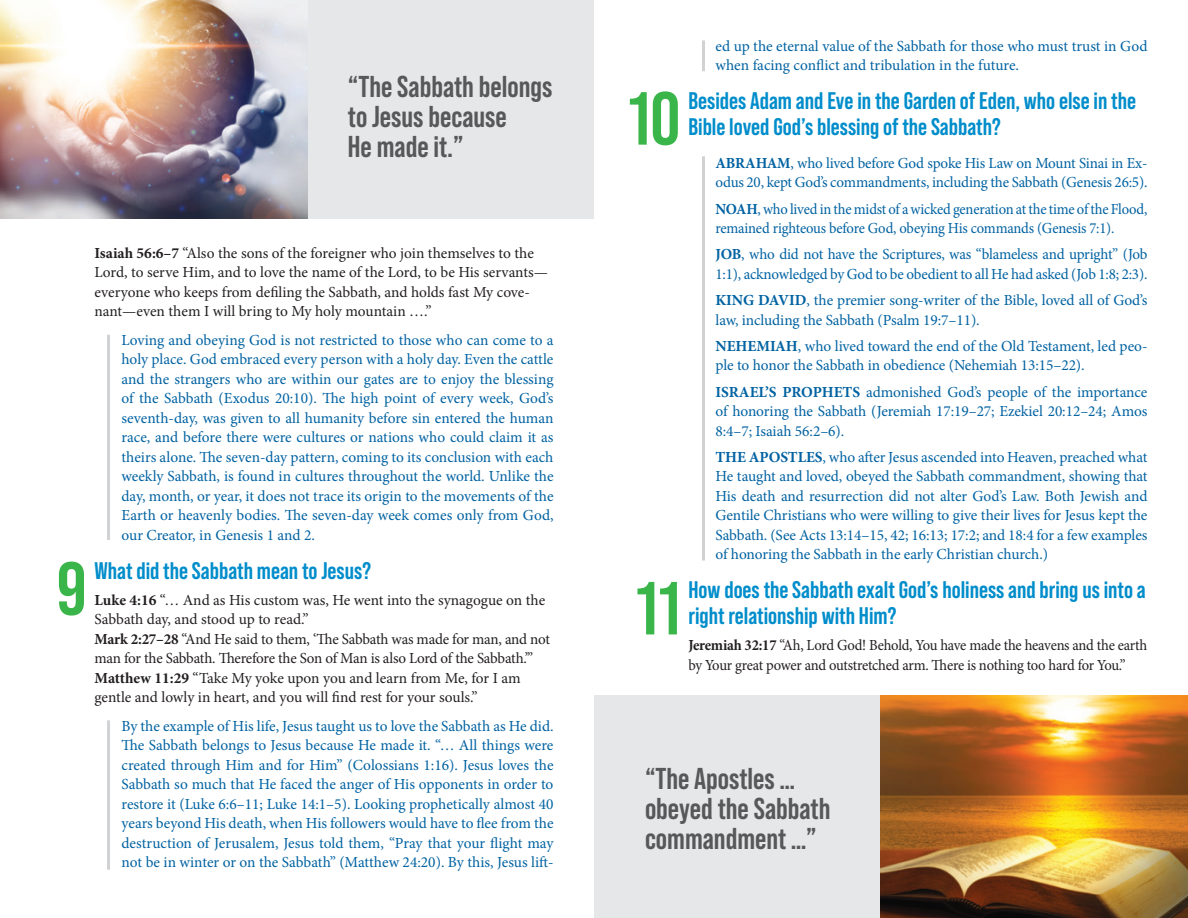
<style>
.page{position:relative;width:1188px;height:918px;background:#fff}
.page>*{position:absolute;margin:0;border:0;box-sizing:border-box;transform-origin:0 0}
.t1{font:700 75px "Bebas Neue Pro";color:#3ab54a}
.Pullquotes{font:700 30.15px/30px "Bebas Neue Pro";color:#57585a}
.Questions{font:700 24px/25.5px "Bebas Neue Pro";color:#008dcb}
.Answer_Indent{font:15.3px/19.5px "Minion Pro";color:#0162a2;text-align:justify}
.Answer_2nd_3rd_par{font:15.3px/19.5px "Minion Pro";letter-spacing:-.01em;color:#0162a2}
.Verses{font:15.3px/19.5px "Minion Pro";letter-spacing:-.01em;color:#231f20}
.Verses-2{font:15.3px/19.5px "Minion Pro";letter-spacing:-.01em;color:#231f20;scale:.95 1}
.Answer_2nd_3rd_par-2{font:15.3px/19.5px "Minion Pro";letter-spacing:-.01em;color:#0162a2;scale:.95 1}
.s1{font-weight:700}
</style>
<div class="page">
<div style="left:0;top:0;width:594px;height:219px;background:#e6e7e9"></div>
<img style="left:0;top:0;width:308px;height:219px">
<hr style="left:702px;top:41px;width:3px;height:30px;background:#d1d2d4">
<hr style="left:107px;top:335px;width:3px;height:205px;background:#d1d2d4">
<hr style="left:107px;top:720px;width:3px;height:150px;background:#d1d2d4">
<hr style="left:702px;top:156px;width:3px;height:405px;background:#d1d2d4">
<div style="left:594px;top:696px;width:594px;height:222px;background:#e6e7e9"></div>
<img style="left:880px;top:696px;width:308px;height:222px">
<p class="Pullquotes" style="left:348px;top:71px;width:206px">“The Sabbath belongs to Jesus because<br>He made it.”</p>
<p class="t1" style="left:57px;top:546px;width:31px">9</p>
<p class="Verses" style="left:94px;top:243px;width:455px"><span class="s1">Isaiah 56:6–7</span> “Also the sons of the foreigner who join themselves to the Lord, to serve Him, and to love the name of the Lord, to be His servants— everyone who keeps from defiling the Sabbath, and holds fast My cove&shy;nant—even them I will bring to My holy mountain ….”</p>
<p class="Answer_Indent" style="left:121px;top:330px;width:434px">Loving and obeying God is not restricted to those who can come to a holy place. God embraced every person with a holy day. Even the cattle and the strangers who are within our gates are to enjoy the blessing of the Sabbath (Exodus 20:10). The high point of every week, God’s seventh-day, was given to all humanity before sin entered the human race, and before there were cultures or nations who could claim it as theirs alone. The seven-day pattern, coming to its conclusion with each weekly Sabbath, is found in cultures throughout the world. Unlike the day, month, or year, it does not trace its origin to the movements of the Earth or heavenly bodies. The seven-day week comes only from God, our Creator, in Genesis 1 and 2.</p>
<p class="Questions" style="left:94px;top:557px;width:278px">What did the Sabbath mean to Jesus?</p>
<p class="Verses" style="left:94px;top:590px;width:457px"><span class="s1">Luke 4:16</span> “… And as His custom was, He went into the synagogue on the Sabbath day, and stood up to read.”<br><span class="s1">Mark 2:27–28</span> “And He said to them, ‘The Sabbath was made for man, and not man for the Sabbath. Therefore the Son of Man is also Lord of the Sabbath.’” <span class="s1">Matthew 11:29</span> “Take My yoke upon you and learn from Me, for I am gentle and lowly in heart, and you will find rest for your souls.”</p>
<p class="Answer_Indent" style="left:122px;top:716px;width:434px">By the example of His life, Jesus taught us to love the Sabbath as He did.<br>The Sabbath belongs to Jesus because He made it. “… All things were created through Him and for Him” (Colossians 1:16). Jesus loves the Sabbath so much that He faced the anger of His opponents in order to restore it (Luke 6:6–11; Luke 14:1–5). Looking prophetically almost 40 years beyond His death, when His followers would have to flee from the destruction of Jerusalem, Jesus told them, “Pray that your flight may not be in winter or on the Sabbath” (Matthew 24:20). By this, Jesus lift-</p>
<p class="t1" style="left:628px;top:76px;width:53px">10</p>
<p class="t1" style="left:636px;top:566px;width:46px">11</p>
<p class="Answer_Indent" style="left:716px;top:36px;width:433px">ed up the eternal value of the Sabbath for those who must trust in God when facing conflict and tribulation in the future.</p>
<p class="Questions" style="left:688px;top:88px;width:449px">Besides Adam and Eve in the Garden of Eden, who else in the<br>Bible loved God’s blessing of the Sabbath?</p>
<p class="Answer_2nd_3rd_par" style="left:716px;top:153px;width:434px"><span class="s1">ABRAHAM</span>, who lived before God spoke His Law on Mount Sinai in Ex&shy;odus 20, kept God’s commandments, including the Sabbath (Genesis 26:5).</p>
<p class="Answer_2nd_3rd_par-2" style="left:716px;top:199px;width:456px"><span class="s1">NOAH</span>, who lived in the midst of a wicked generation at the time of the Flood, remained righteous before God, obeying His commands (Genesis 7:1).</p>
<p class="Answer_2nd_3rd_par" style="left:716px;top:245px;width:434px"><span class="s1">JOB</span>, who did not have the Scriptures, was “blameless and upright” (Job<br>1:1), acknowledged by God to be obedient to all He had asked (Job 1:8; 2:3).</p>
<p class="Answer_2nd_3rd_par" style="left:715px;top:291px;width:433px"><span class="s1">KING DAVID</span>, the premier song-writer of the Bible, loved all of God’s law, including the Sabbath (Psalm 19:7–11).</p>
<p class="Answer_2nd_3rd_par" style="left:715px;top:336px;width:434px"><span class="s1">NEHEMIAH</span>, who lived toward the end of the Old Testament, led peo&shy;ple to honor the Sabbath in obedience (Nehemiah 13:15–22).</p>
<p class="Answer_2nd_3rd_par" style="left:715px;top:382px;width:434px;text-align:justify"><span class="s1">ISRAEL’S PROPHETS</span> admonished God’s people of the importance of honoring the Sabbath (Jeremiah 17:19–27; Ezekiel 20:12–24; Amos 8:4–7; Isaiah 56:2–6).</p>
<p class="Answer_2nd_3rd_par" style="left:715px;top:447px;width:434px;text-align:justify"><span class="s1">THE APOSTLES</span>, who after Jesus ascended into Heaven, preached what He taught and loved, obeyed the Sabbath commandment, showing that His death and resurrection did not alter God’s Law. Both Jewish and Gentile Christians who were willing to give their lives for Jesus kept the Sabbath. (See Acts 13:14–15, 42; 16:13; 17:2; and 18:4 for a few examples of honoring the Sabbath in the early Christian church.)</p>
<p class="Questions" style="left:688px;top:577px;width:459px">How does the Sabbath exalt God’s holiness and bring us into a right relationship with Him?</p>
<p class="Verses-2" style="left:688px;top:636px;width:485px"><span class="s1">Jeremiah 32:17</span> “Ah, Lord God! Behold, You have made the heavens and the earth by Your great power and outstretched arm. There is nothing too hard for You.”</p>
<p class="Pullquotes" style="left:645px;top:763px;width:151px">“The Apostles …</p>
<p class="Pullquotes" style="left:645px;top:793px;width:187px">obeyed the Sabbath commandment …”</p>
</div>
